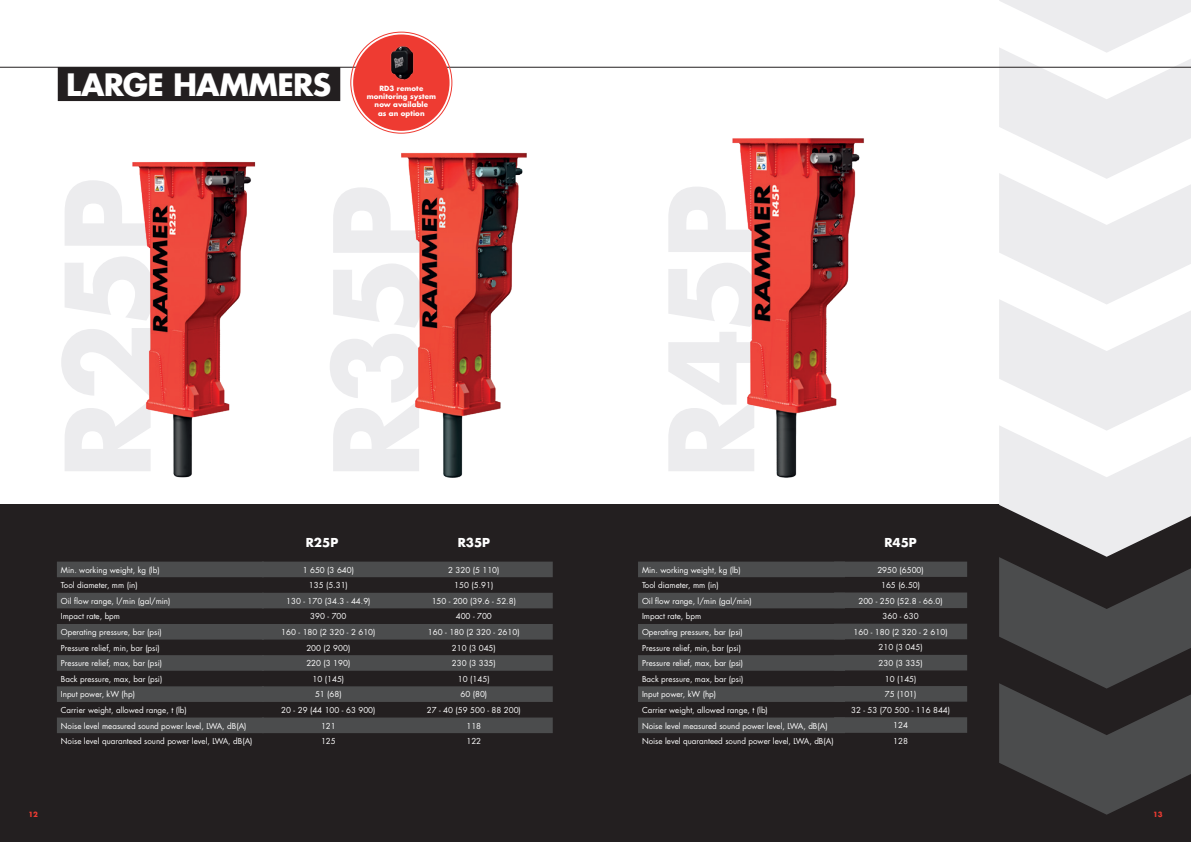
<style>
.page{position:relative;width:1191px;height:842px;background:#fff}
.page>*{position:absolute;margin:0;border:0;box-sizing:border-box;transform-origin:0 0}
.t1{font:700 30px "Futura Std";letter-spacing:-.025em;color:#fff}
.t2{font:700 12px "Futura Std";color:#fff}
.t3{font:8px/15.6px "Futura Std";color:#fff}
.t4{font:700 7px/8.4px "Futura Std";letter-spacing:.015em;color:#fff;text-align:center}
.t5{font:700 7px "Futura Std";color:#ee3b32}
</style>
<div class="page">
<div style="left:58px;top:67px;width:282px;height:34px;background:#231f20"></div>
<div style="left:0;top:505px;width:1191px;height:337px;background:#231f20"></div>
<svg style="left:57px;top:562px;width:205px;height:171px"></svg>
<svg style="left:638px;top:562px;width:329px;height:171px"></svg>
<svg style="left:262px;top:562px;width:291px;height:171px;fill:#4b4c4d"></svg>
<hr style="left:0;top:67px;width:1191px;height:1px;background:#231f20">
<img style="left:132px;top:161px;width:124px;height:317px">
<img style="left:387px;top:123px;width:140px;height:355px">
<img style="left:732px;top:138px;width:132px;height:340px">
<svg style="left:999px;top:0;width:192px;height:815px"></svg>
<div style="left:353px;top:34px;width:96px;height:97px;background:#ee3b32;border-radius:50%"></div>
<img style="left:380px;top:37px;width:42px;height:43px">
<h1 class="t1" style="left:66px;top:64px;width:266px">LARGE HAMMERS</h1>
<p class="t4" style="left:367px;top:84px;width:71px">RD3 remote monitoring system now available<br>as an option</p>
<h2 class="t2" style="left:306px;top:534px;width:34px">R25P</h2>
<h2 class="t2" style="left:458px;top:534px;width:34px">R35P</h2>
<h2 class="t2" style="left:884px;top:534px;width:34px">R45P</h2>
<p class="t3" style="left:61px;top:562px;width:193px">Min. working weight, kg (lb)<br>Tool diameter, mm (in)<br>Oil flow range, l/min (gal/min)<br>Impact rate, bpm<br>Operating pressure, bar (psi)<br>Pressure relief, min, bar (psi)<br>Pressure relief, max, bar (psi)<br>Back pressure, max, bar (psi)<br>Input power, kW (hp)<br>Carrier weight, allowed range, t (lb)<br>Noise level measured sound power level, LWA, dB(A)<br>Noise level quaranteed sound power level, LWA, dB(A)</p>
<p class="t3" style="left:851px;top:562px;width:101px;text-align:center">2950 (6500)<br>165 (6.50)<br>200 - 250 (52.8 - 66.0)<br>360 - 630<br>160 - 180 (2 320 - 2 610)<br>210 (3 045)<br>230 (3 335)<br>10 (145)<br>75 (101)<br>32 - 53 (70 500 - 116 844)<br>124<br>128</p>
<p class="t3" style="left:642px;top:562px;width:193px">Min. working weight, kg (lb)<br>Tool diameter, mm (in)<br>Oil flow range, l/min (gal/min)<br>Impact rate, bpm<br>Operating pressure, bar (psi)<br>Pressure relief, min, bar (psi)<br>Pressure relief, max, bar (psi)<br>Back pressure, max, bar (psi)<br>Input power, kW (hp)<br>Carrier weight, allowed range, t (lb)<br>Noise level measured sound power level, LWA, dB(A)<br>Noise level quaranteed sound power level, LWA, dB(A)</p>
<p class="t3" style="left:303px;top:562px;width:53px">1 650 (3 640)</p>
<p class="t3" style="left:448px;top:562px;width:53px">2 320 (5 110)</p>
<p class="t3" style="left:309px;top:578px;width:41px">135 (5.31)</p>
<p class="t3" style="left:454px;top:578px;width:41px">150 (5.91)</p>
<p class="t3" style="left:286px;top:593px;width:86px">130 - 170 (34.3 - 44.9)</p>
<p class="t3" style="left:432px;top:593px;width:86px">150 - 200 (39.6 - 52.8)</p>
<p class="t3" style="left:310px;top:609px;width:38px">390 - 700</p>
<p class="t3" style="left:456px;top:609px;width:38px">400 - 700</p>
<p class="t3" style="left:281px;top:624px;width:96px">160 - 180 (2 320 - 2 610)</p>
<p class="t3" style="left:428px;top:624px;width:93px">160 - 180 (2 320 - 2610)</p>
<p class="t3" style="left:306px;top:640px;width:46px">200 (2 900)</p>
<p class="t3" style="left:452px;top:640px;width:46px">210 (3 045)</p>
<p class="t3" style="left:306px;top:656px;width:46px">220 (3 190)</p>
<p class="t3" style="left:452px;top:656px;width:46px">230 (3 335)</p>
<p class="t3" style="left:312px;top:671px;width:33px">10 (145)</p>
<p class="t3" style="left:458px;top:671px;width:33px">10 (145)</p>
<p class="t3" style="left:315px;top:687px;width:28px">51 (68)</p>
<p class="t3" style="left:460px;top:687px;width:28px">60 (80)</p>
<p class="t3" style="left:281px;top:702px;width:96px">20 - 29 (44 100 - 63 900)</p>
<p class="t3" style="left:427px;top:702px;width:96px">27 - 40 (59 500 - 88 200)</p>
<p class="t3" style="left:321px;top:718px;width:16px">121</p>
<p class="t3" style="left:466px;top:718px;width:16px">118</p>
<p class="t3" style="left:321px;top:733px;width:16px">125</p>
<p class="t3" style="left:466px;top:733px;width:16px">122</p>
<p class="t5" style="left:28px;top:809px;width:11px">12</p>
<p class="t5" style="left:1153px;top:809px;width:11px">13</p>
</div>
